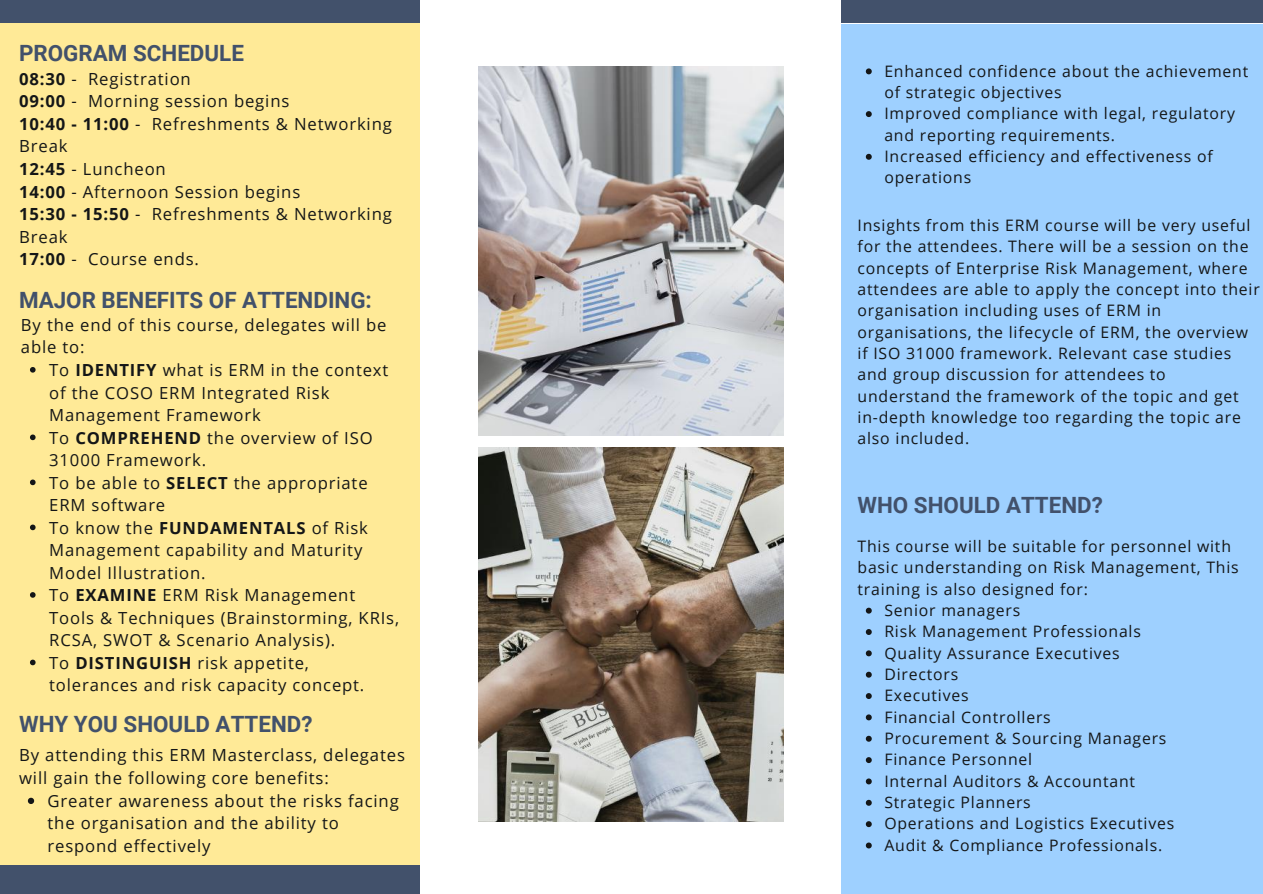
<style>
.page{position:relative;width:1263px;height:894px;background:#fff}
.page>*{position:absolute;margin:0;border:0;box-sizing:border-box;transform-origin:0 0}
.t1{font:700 22.35px "Roboto";color:#42516b}
.t2{font:16.65px/22.5px "Open Sans";letter-spacing:.05em;color:#141617}
.t3{font:15.75px/21.3px "Open Sans";letter-spacing:.05em;color:#141617}
.s1{font-weight:700}
</style>
<div class="page">
<div style="left:841px;top:0;width:422px;height:23px;background:#42516b"></div>
<div style="left:0;top:864px;width:420px;height:29px;background:#42516b"></div>
<div style="left:0;top:0;width:420px;height:864px;background:#ffea97"></div>
<div style="left:841px;top:24px;width:422px;height:869px;background:#9ed0ff"></div>
<img style="left:479px;top:67px;width:305px;height:368px">
<img style="left:479px;top:448px;width:305px;height:373px">
<svg style="left:866px;top:68px;width:6px;height:6px"></svg>
<svg style="left:866px;top:111px;width:6px;height:6px"></svg>
<svg style="left:866px;top:154px;width:6px;height:6px"></svg>
<svg style="left:30px;top:367px;width:6px;height:5px"></svg>
<svg style="left:30px;top:434px;width:6px;height:6px"></svg>
<svg style="left:30px;top:479px;width:6px;height:6px"></svg>
<svg style="left:30px;top:524px;width:6px;height:6px"></svg>
<svg style="left:30px;top:592px;width:6px;height:5px"></svg>
<svg style="left:30px;top:659px;width:6px;height:6px"></svg>
<div style="left:0;top:0;width:420px;height:23px;background:#42516b"></div>
<svg style="left:866px;top:607px;width:6px;height:6px"></svg>
<svg style="left:866px;top:629px;width:6px;height:5px"></svg>
<svg style="left:866px;top:650px;width:6px;height:6px"></svg>
<svg style="left:866px;top:671px;width:6px;height:6px"></svg>
<svg style="left:866px;top:693px;width:6px;height:5px"></svg>
<svg style="left:866px;top:714px;width:6px;height:6px"></svg>
<svg style="left:866px;top:735px;width:6px;height:6px"></svg>
<svg style="left:866px;top:757px;width:6px;height:5px"></svg>
<svg style="left:866px;top:778px;width:6px;height:6px"></svg>
<svg style="left:866px;top:799px;width:6px;height:6px"></svg>
<svg style="left:866px;top:821px;width:6px;height:5px"></svg>
<svg style="left:866px;top:842px;width:6px;height:6px"></svg>
<svg style="left:28px;top:797px;width:6px;height:6px"></svg>
<h1 class="t1" style="left:19px;top:40px;width:226px">PROGRAM SCHEDULE</h1>
<p class="t2" style="left:19px;top:67px;width:374px"><span class="s1">08:30</span> - Registration<br><span class="s1">09:00</span> - Morning session begins<br><span class="s1">10:40 - 11:00</span> - Refreshments &amp; Networking<br>Break<br><span class="s1">12:45</span> - Luncheon<br><span class="s1">14:00</span> - Afternoon Session begins<br><span class="s1">15:30 - 15:50</span> - Refreshments &amp; Networking<br>Break<br><span class="s1">17:00</span> - Course ends.</p>
<h1 class="t1" style="left:19px;top:287px;width:354px">MAJOR BENEFITS OF ATTENDING:</h1>
<p class="t2" style="left:21px;top:313px;width:367px">By the end of this course, delegates will be able to:</p>
<p class="t2" style="left:49px;top:358px;width:351px">To <span class="s1">IDENTIFY</span> what is ERM in the context of the COSO ERM Integrated Risk<br>Management Framework<br>To <span class="s1">COMPREHEND</span> the overview of ISO<br>31000 Framework.<br>To be able to <span class="s1">SELECT</span> the appropriate<br>ERM software<br>To know the <span class="s1">FUNDAMENTALS</span> of Risk<br>Management capability and Maturity<br>Model Illustration.<br>To <span class="s1">EXAMINE</span> ERM Risk Management<br>Tools &amp; Techniques (Brainstorming, KRIs,<br>RCSA, SWOT &amp; Scenario Analysis).<br>To <span class="s1">DISTINGUISH</span> risk appetite, tolerances and risk capacity concept.</p>
<h1 class="t1" style="left:19px;top:711px;width:295px">WHY YOU SHOULD ATTEND?</h1>
<p class="t2" style="left:19px;top:743px;width:387px">By attending this ERM Masterclass, delegates will gain the following core benefits:</p>
<p class="t2" style="left:47px;top:788px;width:353px">Greater awareness about the risks facing the organisation and the ability to respond effectively</p>
<p class="t3" style="left:884px;top:60px;width:365px">Enhanced confidence about the achievement of strategic objectives<br>Improved compliance with legal, regulatory and reporting requirements.<br>Increased efficiency and effectiveness of operations</p>
<p class="t3" style="left:857px;top:214px;width:404px">Insights from this ERM course will be very useful for the attendees. There will be a session on the concepts of Enterprise Risk Management, where attendees are able to apply the concept into their organisation including uses of ERM in organisations, the lifecycle of ERM, the overview if ISO 31000 framework. Relevant case studies and group discussion for attendees to understand the framework of the topic and get in-depth knowledge too regarding the topic are also included.</p>
<h1 class="t1" style="left:857px;top:492px;width:247px">WHO SHOULD ATTEND?</h1>
<p class="t3" style="left:857px;top:535px;width:383px">This course will be suitable for personnel with basic understanding on Risk Management, This training is also designed for:</p>
<p class="t3" style="left:884px;top:599px;width:291px">Senior managers<br>Risk Management Professionals<br>Quality Assurance Executives<br>Directors<br>Executives<br>Financial Controllers<br>Procurement &amp; Sourcing Managers<br>Finance Personnel<br>Internal Auditors &amp; Accountant<br>Strategic Planners<br>Operations and Logistics Executives<br>Audit &amp; Compliance Professionals.</p>
</div>
